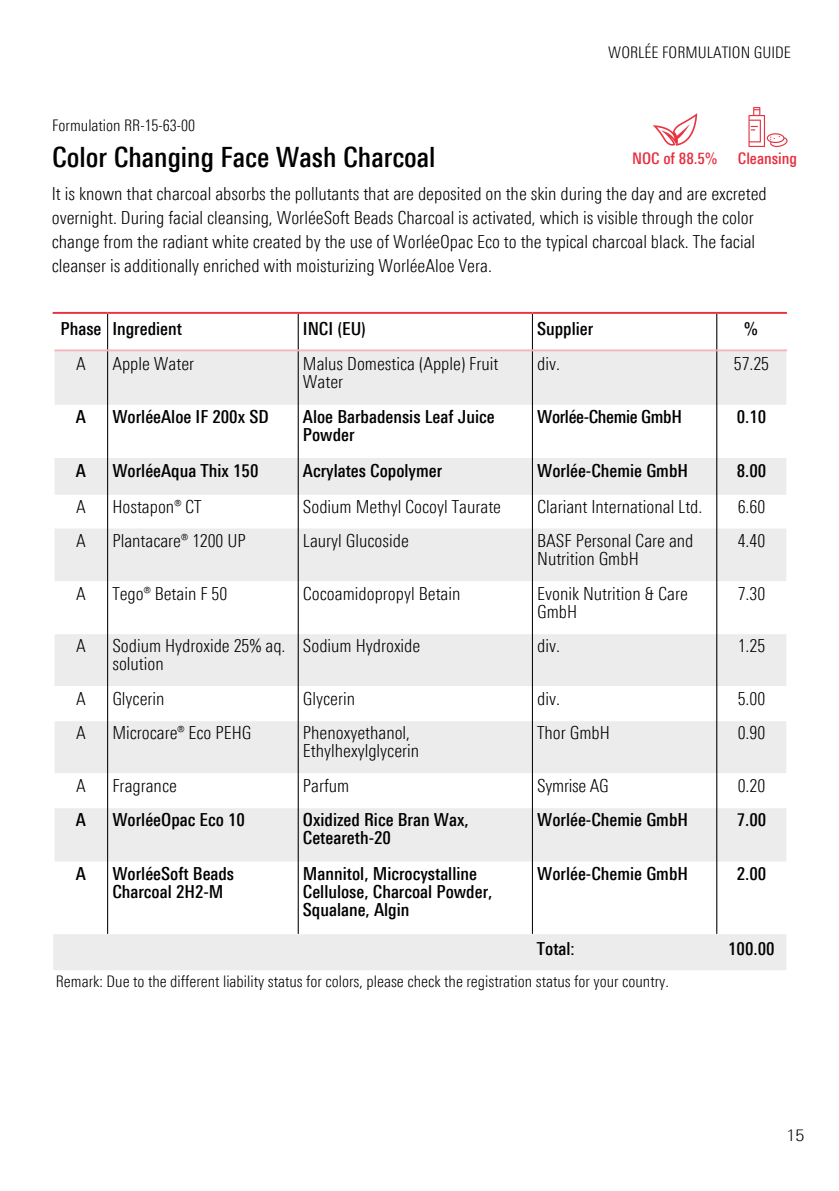
<style>
.page{position:relative;width:839px;height:1191px;background:#fff}
.page>*{position:absolute;margin:0;border:0;box-sizing:border-box;transform-origin:0 0}
.t1{font:500 28px "Linotype Univers 520 Cn";color:#000}
.t2{font:300 18px/18px "Linotype Univers 320 Cn";color:#000}
.t3{font:500 18px/18px "Linotype Univers 520 Cn";color:#000}
.t4{font:500 18px "Linotype Univers 520 Cn";letter-spacing:-.02em;color:#000}
.t5{font:300 16px "Linotype Univers 320 Cn";color:#000}
.t6{font:500 16px "Linotype Univers 520 Cn";color:#e73040}
.t7{font:300 16px "Linotype Univers 330";color:#000}
</style>
<div class="page">
<svg style="left:53px;top:351px;width:733px;height:619px;fill:#edecec"></svg>
<svg style="left:55px;top:581px;width:731px;height:353px"></svg>
<hr style="left:107px;top:314px;width:1px;height:620px;background:#000">
<hr style="left:298px;top:314px;width:1px;height:620px;background:#000">
<hr style="left:532px;top:314px;width:1px;height:620px;background:#000">
<hr style="left:716px;top:314px;width:1px;height:620px;background:#000">
<hr style="left:53px;top:314px;width:2px;height:620px;background:#fff">
<hr style="left:53px;top:312px;width:55px;height:2px;background:#e73040">
<hr style="left:532px;top:312px;width:254px;height:2px;background:#e73040">
<hr style="left:108px;top:312px;width:424px;height:2px;background:#f03142">
<hr style="left:55px;top:349px;width:661px;height:2px;background:#f5b6bc">
<hr style="left:716px;top:349px;width:70px;height:2px;background:#f5b6bc">
<img style="left:653px;top:113px;width:45px;height:33px">
<img style="left:748px;top:107px;width:40px;height:40px">
<p class="t5" style="left:608px;top:46px;width:184px">WORLÉE FORMULATION GUIDE</p>
<p class="t5" style="left:52px;top:120px;width:144px">Formulation RR-15-63-00</p>
<p class="t1" style="left:52px;top:146px;width:385px">Color Changing Face Wash Charcoal</p>
<p class="t2" style="left:52px;top:184px;width:716px;line-height:24px">It is known that charcoal absorbs the pollutants that are deposited on the skin during the day and are excreted overnight. During facial cleansing, WorléeSoft Beads Charcoal is activated, which is visible through the color change from the radiant white created by the use of WorléeOpac Eco to the typical charcoal black. The facial cleanser is additionally enriched with moisturizing WorléeAloe Vera.</p>
<p class="t6" style="left:632px;top:153px;width:87px">NOC of 88.5%</p>
<p class="t6" style="left:737px;top:153px;width:61px">Cleansing</p>
<h3 class="t3" style="left:60px;top:322px;width:42px">Phase</h3>
<p class="t3" style="left:112px;top:322px;width:71px">Ingredient</p>
<h1 class="t3" style="left:303px;top:322px;width:65px">INCI (EU)</h1>
<p class="t3" style="left:537px;top:322px;width:58px">Supplier</p>
<h4 class="t3" style="left:744px;top:322px;width:15px">%</h4>
<p class="t2" style="left:76px;top:357px;width:11px">A</p>
<h4 class="t2" style="left:112px;top:357px;width:83px">Apple Water</h4>
<h2 class="t2" style="left:303px;top:357px;width:197px">Malus Domestica (Apple) Fruit<br>Water</h2>
<p class="t2" style="left:537px;top:357px;width:24px">div.</p>
<p class="t2" style="left:733px;top:357px;width:37px">57.25</p>
<p class="t3" style="left:76px;top:410px;width:12px">A</p>
<p class="t3" style="left:112px;top:410px;width:158px">WorléeAloe IF 200x SD</p>
<p class="t3" style="left:303px;top:410px;width:193px">Aloe Barbadensis Leaf Juice<br>Powder</p>
<p class="t4" style="left:537px;top:410px;width:146px">Worlée-Chemie GmbH</p>
<p class="t3" style="left:736px;top:410px;width:31px">0.10</p>
<p class="t3" style="left:76px;top:464px;width:12px">A</p>
<p class="t3" style="left:112px;top:464px;width:148px">WorléeAqua Thix 150</p>
<p class="t3" style="left:303px;top:464px;width:141px">Acrylates Copolymer</p>
<p class="t3" style="left:537px;top:464px;width:152px">Worlée-Chemie GmbH</p>
<p class="t3" style="left:736px;top:464px;width:31px">8.00</p>
<p class="t2" style="left:76px;top:500px;width:11px">A</p>
<p class="t2" style="left:112px;top:500px;width:91px">Hostapon® CT</p>
<p class="t2" style="left:303px;top:500px;width:200px">Sodium Methyl Cocoyl Taurate</p>
<p class="t2" style="left:537px;top:500px;width:167px">Clariant International Ltd.</p>
<p class="t2" style="left:737px;top:500px;width:29px">6.60</p>
<p class="t2" style="left:76px;top:534px;width:11px">A</p>
<p class="t2" style="left:112px;top:534px;width:135px">Plantacare® 1200 UP</p>
<p class="t2" style="left:303px;top:534px;width:107px">Lauryl Glucoside</p>
<p class="t2" style="left:537px;top:534px;width:158px">BASF Personal Care and<br>Nutrition GmbH</p>
<p class="t2" style="left:737px;top:534px;width:29px">4.40</p>
<p class="t2" style="left:76px;top:587px;width:11px">A</p>
<p class="t2" style="left:112px;top:587px;width:116px">Tego® Betain F 50</p>
<p class="t2" style="left:303px;top:587px;width:159px">Cocoamidopropyl Betain</p>
<p class="t2" style="left:537px;top:587px;width:152px">Evonik Nutrition &amp; Care<br>GmbH</p>
<p class="t2" style="left:737px;top:587px;width:29px">7.30</p>
<p class="t2" style="left:76px;top:639px;width:11px">A</p>
<p class="t2" style="left:112px;top:639px;width:175px">Sodium Hydroxide 25% aq. solution</p>
<p class="t2" style="left:303px;top:639px;width:119px">Sodium Hydroxide</p>
<p class="t2" style="left:537px;top:639px;width:24px">div.</p>
<p class="t2" style="left:737px;top:639px;width:29px">1.25</p>
<p class="t2" style="left:76px;top:692px;width:11px">A</p>
<p class="t2" style="left:112px;top:692px;width:54px">Glycerin</p>
<p class="t2" style="left:303px;top:692px;width:54px">Glycerin</p>
<p class="t2" style="left:537px;top:692px;width:24px">div.</p>
<p class="t2" style="left:737px;top:692px;width:29px">5.00</p>
<p class="t2" style="left:76px;top:726px;width:11px">A</p>
<p class="t2" style="left:112px;top:726px;width:140px">Microcare® Eco PEHG</p>
<p class="t2" style="left:303px;top:726px;width:118px">Phenoxyethanol,<br>Ethylhexylglycerin</p>
<p class="t2" style="left:537px;top:726px;width:74px">Thor GmbH</p>
<p class="t2" style="left:737px;top:726px;width:29px">0.90</p>
<p class="t2" style="left:76px;top:779px;width:11px">A</p>
<p class="t2" style="left:112px;top:779px;width:66px">Fragrance</p>
<p class="t2" style="left:303px;top:779px;width:48px">Parfum</p>
<p class="t2" style="left:537px;top:779px;width:73px">Symrise AG</p>
<p class="t2" style="left:737px;top:779px;width:29px">0.20</p>
<p class="t3" style="left:76px;top:813px;width:12px">A</p>
<p class="t3" style="left:112px;top:813px;width:134px">WorléeOpac Eco 10</p>
<p class="t3" style="left:303px;top:813px;width:167px">Oxidized Rice Bran Wax,</p>
<p class="t3" style="left:303px;top:831px;width:90px">Ceteareth-20</p>
<p class="t3" style="left:537px;top:813px;width:152px">Worlée-Chemie GmbH</p>
<p class="t3" style="left:736px;top:813px;width:31px">7.00</p>
<p class="t3" style="left:76px;top:867px;width:12px">A</p>
<p class="t3" style="left:112px;top:867px;width:123px">WorléeSoft Beads<br>Charcoal 2H2-M</p>
<p class="t3" style="left:303px;top:867px;width:191px">Mannitol, Microcystalline<br>Cellulose, Charcoal Powder,<br>Squalane, Algin</p>
<p class="t3" style="left:537px;top:867px;width:152px">Worlée-Chemie GmbH</p>
<p class="t3" style="left:736px;top:867px;width:31px">2.00</p>
<p class="t3" style="left:537px;top:942px;width:39px">Total:</p>
<p class="t3" style="left:728px;top:942px;width:48px">100.00</p>
<p class="t5" style="left:56px;top:976px;width:614px">Remark: Due to the different liability status for colors, please check the registration status for your country.</p>
<p class="t7" style="left:786px;top:1129px;width:19px">15</p>
</div>
